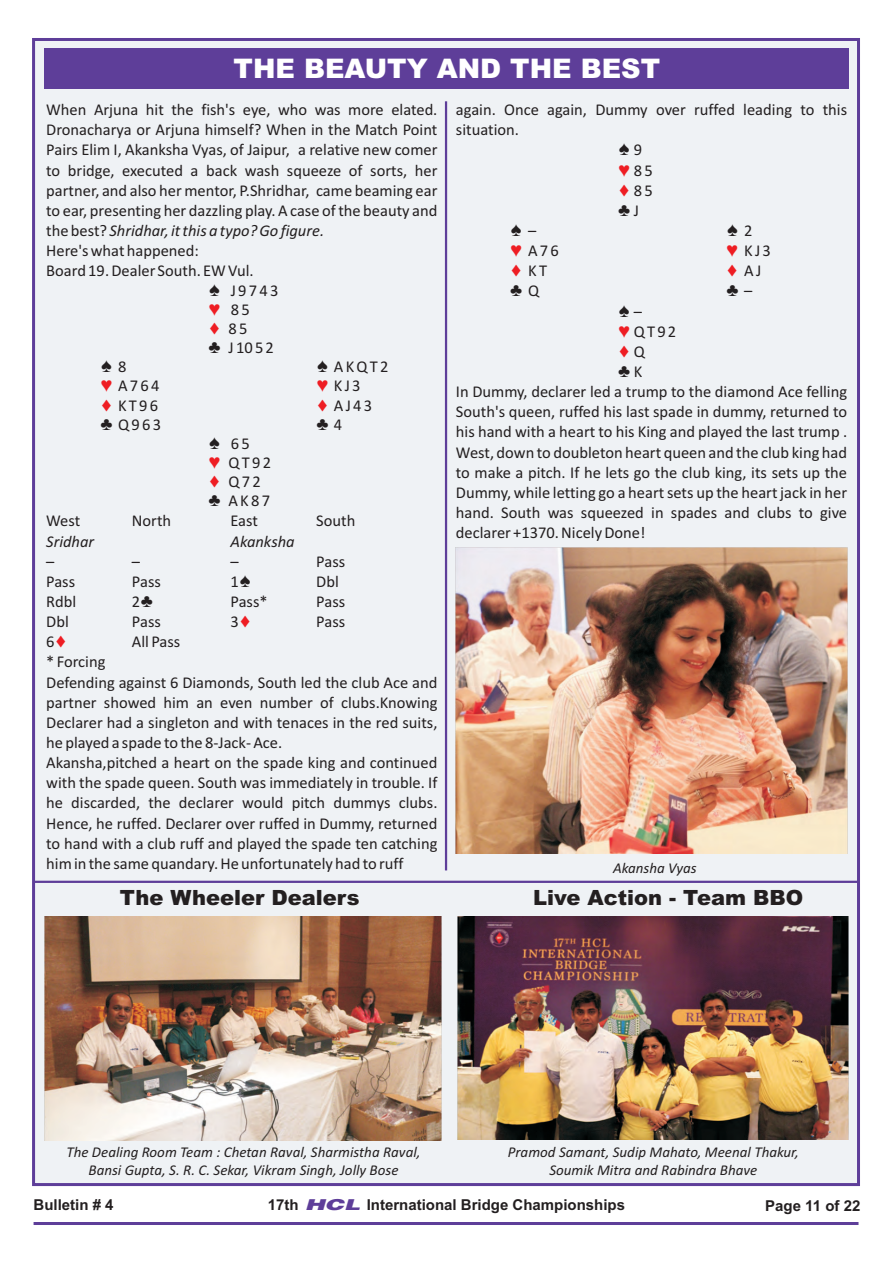
<style>
.page{position:relative;width:893px;height:1263px;background:#fff}
.page>*{position:absolute;margin:0;border:0;box-sizing:border-box;transform-origin:0 0}
.t1{font:900 27px "Arial";color:#fff}
.t2{font:900 21px "Arial";color:#231f20}
.t3{font:16.5px/20.1px "Calibri";color:#231f20}
.t4{font:italic 16.5px "Calibri";color:#231f20}
.t5{font:italic 15px/18.3px "Calibri";color:#231f20;text-align:center}
.t6{font:700 15px "Arial";color:#231f20}
.s1{font-style:normal}
.s2{color:#ee1d23}
.s3{font-family:"Switzerland Black";font-weight:400;font-style:italic;color:#5e3e99}
</style>
<div class="page">
<div style="left:32px;top:38px;width:828px;height:1148px;background:#eff2f5;border:3px solid #5e3e99"></div>
<hr style="left:34px;top:1222px;width:824px;height:3px;background:#5e3e99">
<div style="left:44px;top:48px;width:805px;height:40px;background:#5e3e99"></div>
<img style="left:456px;top:547px;width:391px;height:307px">
<hr style="left:445px;top:101px;width:2px;height:769px;background:#5e3e99">
<hr style="left:33px;top:881px;width:826px;height:2px;background:#5e3e99">
<img style="left:458px;top:916px;width:390px;height:223px">
<img style="left:44px;top:916px;width:397px;height:225px">
<h1 class="t1" style="left:234px;top:58px;width:428px">THE BEAUTY AND THE BEST</h1>
<p class="t3" style="left:46px;top:101px;width:393px">When Arjuna hit the fish's eye, who was more elated.</p>
<p class="t3" style="left:46px;top:121px;width:393px">Dronacharya or Arjuna himself? When in the Match Point</p>
<p class="t3" style="left:46px;top:141px;width:393px">Pairs Elim I, Akanksha Vyas, of Jaipur, a relative new comer</p>
<p class="t3" style="left:46px;top:161px;width:393px">to bridge, executed a back wash squeeze of sorts, her</p>
<p class="t3" style="left:46px;top:182px;width:393px">partner, and also her mentor, P.Shridhar, came beaming ear</p>
<p class="t3" style="left:46px;top:202px;width:393px">to ear, presenting her dazzling play. A case of the beauty and</p>
<p class="t4" style="left:46px;top:224px;width:279px"><span class="s1">the best?</span> Shridhar, it this a typo? Go figure.</p>
<p class="t3" style="left:46px;top:242px;width:154px">Here's what happened:</p>
<p class="t3" style="left:46px;top:261px;width:209px">Board 19. Dealer South. EW Vul.</p>
<p class="t3" style="left:208px;top:282px;width:79px">♠J 9 7 4 3</p>
<p class="t3" style="left:231px;top:301px;width:20px">8 5</p>
<p class="t3" style="left:229px;top:320px;width:20px">8 5</p>
<p class="t3" style="left:229px;top:339px;width:47px">J 10 5 2</p>
<p class="t3" style="left:118px;top:358px;width:10px">8</p>
<p class="t3" style="left:316px;top:358px;width:79px">♠A K Q T 2</p>
<p class="t3" style="left:118px;top:377px;width:43px">A 7 6 4</p>
<p class="t3" style="left:334px;top:377px;width:28px">K J 3</p>
<p class="t3" style="left:118px;top:396px;width:42px">K T 9 6</p>
<p class="t3" style="left:334px;top:396px;width:40px">A J 4 3</p>
<p class="t3" style="left:118px;top:415px;width:44px">Q 9 6 3</p>
<p class="t3" style="left:316px;top:415px;width:79px">♣4</p>
<p class="t3" style="left:229px;top:435px;width:44px;line-height:19.2px">6 5<br>Q T 9 2</p>
<p class="t3" style="left:229px;top:473px;width:43px;line-height:19.2px">Q 7 2<br>A K 8 7</p>
<p class="t3" style="left:46px;top:512px;width:36px">West</p>
<p class="t3" style="left:132px;top:512px;width:41px">North</p>
<p class="t3" style="left:230px;top:512px;width:29px">East</p>
<p class="t3" style="left:316px;top:512px;width:41px">South</p>
<p class="t4" style="left:46px;top:534px;width:50px">Sridhar</p>
<p class="t4" style="left:230px;top:534px;width:66px">Akanksha</p>
<p class="t3" style="left:46px;top:552px;width:10px">–</p>
<p class="t3" style="left:132px;top:552px;width:10px">–</p>
<p class="t3" style="left:230px;top:552px;width:10px">–</p>
<p class="t3" style="left:316px;top:552px;width:30px">Pass</p>
<p class="t3" style="left:46px;top:573px;width:30px">Pass</p>
<p class="t3" style="left:132px;top:573px;width:30px">Pass</p>
<p class="t3" style="left:230px;top:573px;width:110px">1♠Dbl</p>
<p class="t3" style="left:46px;top:593px;width:32px">Rdbl</p>
<p class="t3" style="left:132px;top:593px;width:137px">2♣ Pass*</p>
<p class="t3" style="left:316px;top:593px;width:30px">Pass</p>
<p class="t3" style="left:46px;top:613px;width:24px">Dbl</p>
<p class="t3" style="left:132px;top:613px;width:30px">Pass</p>
<p class="t3" style="left:230px;top:613px;width:116px">3<span class="s2">♦</span>Pass</p>
<p class="t3" style="left:46px;top:633px;width:393px">6<span class="s2">♦</span>All Pass<br>* Forcing<br>Defending against 6 Diamonds, South led the club Ace and partner showed him an even number of clubs.Knowing Declarer had a singleton and with tenaces in the red suits, he played a spade to the 8-Jack- Ace.<br>Akansha,pitched a heart on the spade king and continued with the spade queen. South was immediately in trouble. If he discarded, the declarer would pitch dummys clubs.<br>Hence, he ruffed. Declarer over ruffed in Dummy, returned to hand with a club ruff and played the spade ten catching him in the same quandary. He unfortunately had to ruff</p>
<p class="t3" style="left:456px;top:101px;width:393px">again. Once again, Dummy over ruffed leading to this</p>
<p class="t3" style="left:456px;top:121px;width:65px">situation.</p>
<p class="t3" style="left:618px;top:141px;width:79px">♠9</p>
<p class="t3" style="left:634px;top:161px;width:20px">8 5</p>
<p class="t3" style="left:634px;top:182px;width:20px">8 5</p>
<p class="t3" style="left:634px;top:202px;width:7px">J</p>
<p class="t3" style="left:528px;top:222px;width:10px">–</p>
<p class="t3" style="left:726px;top:222px;width:79px">♠2</p>
<p class="t3" style="left:528px;top:242px;width:32px">A 7 6</p>
<p class="t3" style="left:744px;top:242px;width:28px">K J 3</p>
<p class="t3" style="left:528px;top:262px;width:20px">K T</p>
<p class="t3" style="left:744px;top:262px;width:19px">A J</p>
<p class="t3" style="left:528px;top:282px;width:13px">Q</p>
<p class="t3" style="left:726px;top:282px;width:79px">♣–</p>
<p class="t3" style="left:634px;top:302px;width:44px">–<br>Q T 9 2</p>
<p class="t3" style="left:634px;top:343px;width:13px">Q</p>
<p class="t3" style="left:634px;top:363px;width:10px">K</p>
<p class="t3" style="left:456px;top:383px;width:393px">In Dummy, declarer led a trump to the diamond Ace felling</p>
<p class="t3" style="left:456px;top:403px;width:393px">South's queen, ruffed his last spade in dummy, returned to</p>
<p class="t3" style="left:456px;top:423px;width:393px">his hand with a heart to his King and played the last trump .</p>
<p class="t3" style="left:456px;top:443px;width:393px">West, down to doubleton heart queen and the club king had</p>
<p class="t3" style="left:456px;top:464px;width:393px">to make a pitch. If he lets go the club king, its sets up the</p>
<p class="t3" style="left:456px;top:484px;width:393px">Dummy, while letting go a heart sets up the heart jack in her</p>
<p class="t3" style="left:456px;top:504px;width:393px">hand. South was squeezed in spades and clubs to give</p>
<p class="t3" style="left:456px;top:524px;width:191px">declarer +1370. Nicely Done!</p>
<p class="t5" style="left:613px;top:860px;width:85px">Akansha Vyas</p>
<p class="t2" style="left:120px;top:890px;width:241px">The Wheeler Dealers</p>
<p class="t2" style="left:533px;top:890px;width:272px">Live Action - Team BBO</p>
<p class="t5" style="left:66px;top:1144px;width:356px">The Dealing Room Team : Chetan Raval, Sharmistha Raval,<br>Bansi Gupta, S. R. C. Sekar, Vikram Singh, Jolly Bose</p>
<p class="t5" style="left:508px;top:1144px;width:293px">Pramod Samant, Sudip Mahato, Meenal Thakur,<br>Soumik Mitra and Rabindra Bhave</p>
<p class="t6" style="left:34px;top:1198px;width:82px">Bulletin # 4</p>
<p class="t6" style="left:268px;top:1198px;width:359px">17th <span class="s3">HCL</span> International Bridge Championships</p>
<p class="t6" style="left:765px;top:1200px;width:97px">Page 11 of 22</p>
</div>
